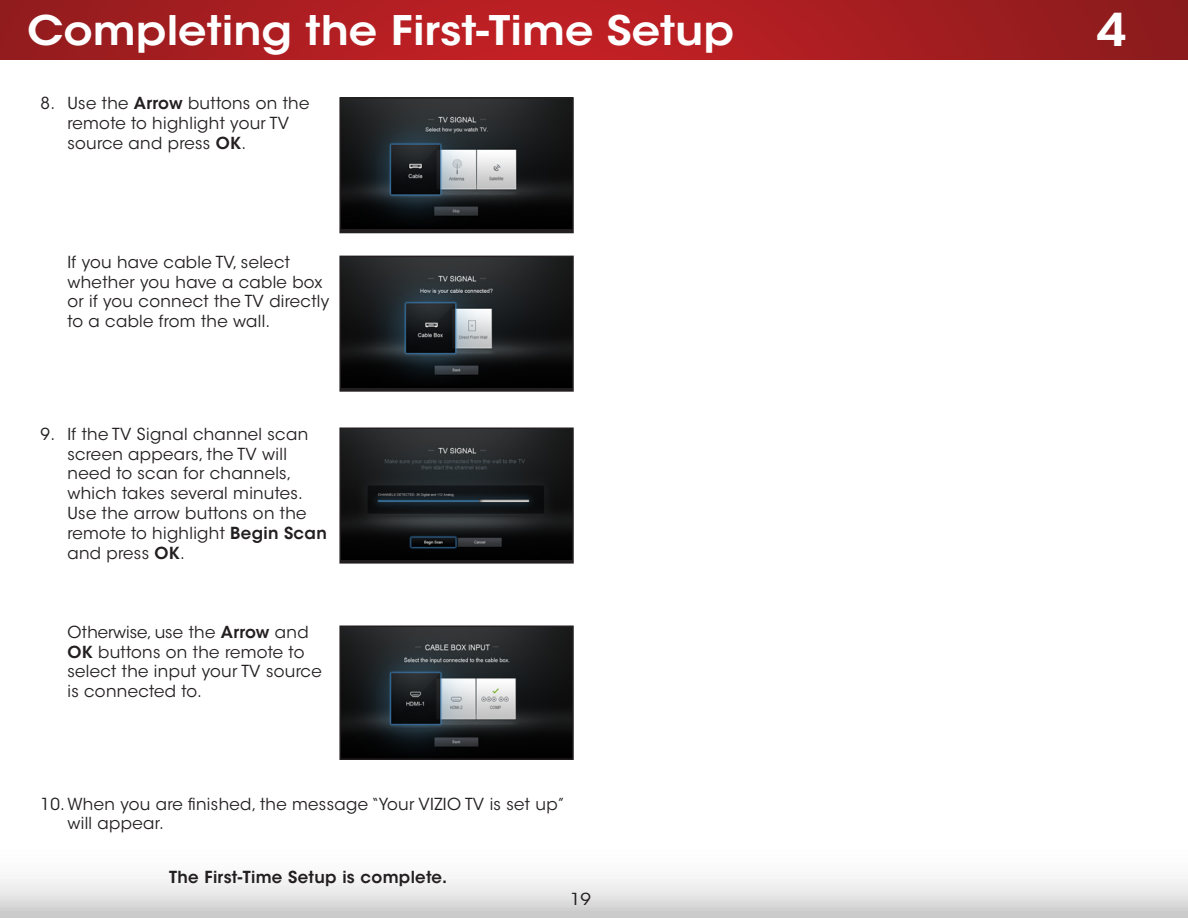
<style>
.page{position:relative;width:1188px;height:918px;background:#fff}
.page>*{position:absolute;margin:0;border:0;box-sizing:border-box;transform-origin:0 0}
.t1{font:600 45px "ITC Avant Garde Std";color:#fff;scale:1.1 1}
.t2{font:600 40.5px "ITC Avant Garde Std";color:#fff;scale:1.1 1}
.t3{font:16.5px/19.8px "ITC Avant Garde Std";letter-spacing:.02em;color:#231f20}
.t4{font:600 16.5px "ITC Avant Garde Std";letter-spacing:.02em;color:#231f20}
.t5{font:16.5px "ITC Avant Garde Std";letter-spacing:.02em;color:#231f20;scale:1.1 1}
.s1{font-weight:600}
</style>
<div class="page">
<svg style="left:0;top:625px;width:1188px;height:293px"></svg>
<svg style="left:0;top:0;width:1188px;height:59px;background:#a81d20"></svg>
<img style="left:342px;top:100px;width:229px;height:129px">
<div style="left:339px;top:97px;width:235px;height:136px;border:2px solid #231f20"></div>
<img style="left:342px;top:259px;width:229px;height:128px">
<div style="left:339px;top:256px;width:235px;height:136px;border:2px solid #231f20"></div>
<img style="left:342px;top:431px;width:229px;height:128px">
<div style="left:339px;top:428px;width:235px;height:136px;border:2px solid #231f20"></div>
<img style="left:342px;top:629px;width:229px;height:128px">
<div style="left:339px;top:626px;width:235px;height:134px;border:2px solid #231f20"></div>
<h2 class="t2" style="left:27px;top:4px;width:645px">Completing the First-Time Setup</h2>
<h1 class="t1" style="left:1097px;top:1px;width:29px">4</h1>
<p class="t3" style="left:67px;top:94px;width:243px;text-indent:-27px">8. Use the <span class="s1">Arrow</span> buttons on the remote to highlight your TV source and press <span class="s1">OK</span>.</p>
<p class="t3" style="left:67px;top:252px;width:263px">If you have cable TV, select whether you have a cable box or if you connect the TV directly to a cable from the wall.</p>
<p class="t3" style="left:67px;top:424px;width:261px;text-indent:-27px">9. If the TV Signal channel scan screen appears, the TV will need to scan for channels, which takes several minutes.<br>Use the arrow buttons on the remote to highlight <span class="s1">Begin Scan </span>and press <span class="s1">OK</span>.</p>
<p class="t3" style="left:67px;top:622px;width:256px">Otherwise, use the <span class="s1">Arrow</span> and<br><span class="s1">OK</span> buttons on the remote to select the input your TV source is connected to.</p>
<p class="t3" style="left:67px;top:794px;width:499px;text-indent:-27px">10. When you are finished, the message “Your VIZIO TV is set up” will appear.</p>
<p class="t4" style="left:169px;top:866px;width:280px">The First-Time Setup is complete.</p>
<p class="t5" style="left:570px;top:889px;width:21px">19</p>
</div>
